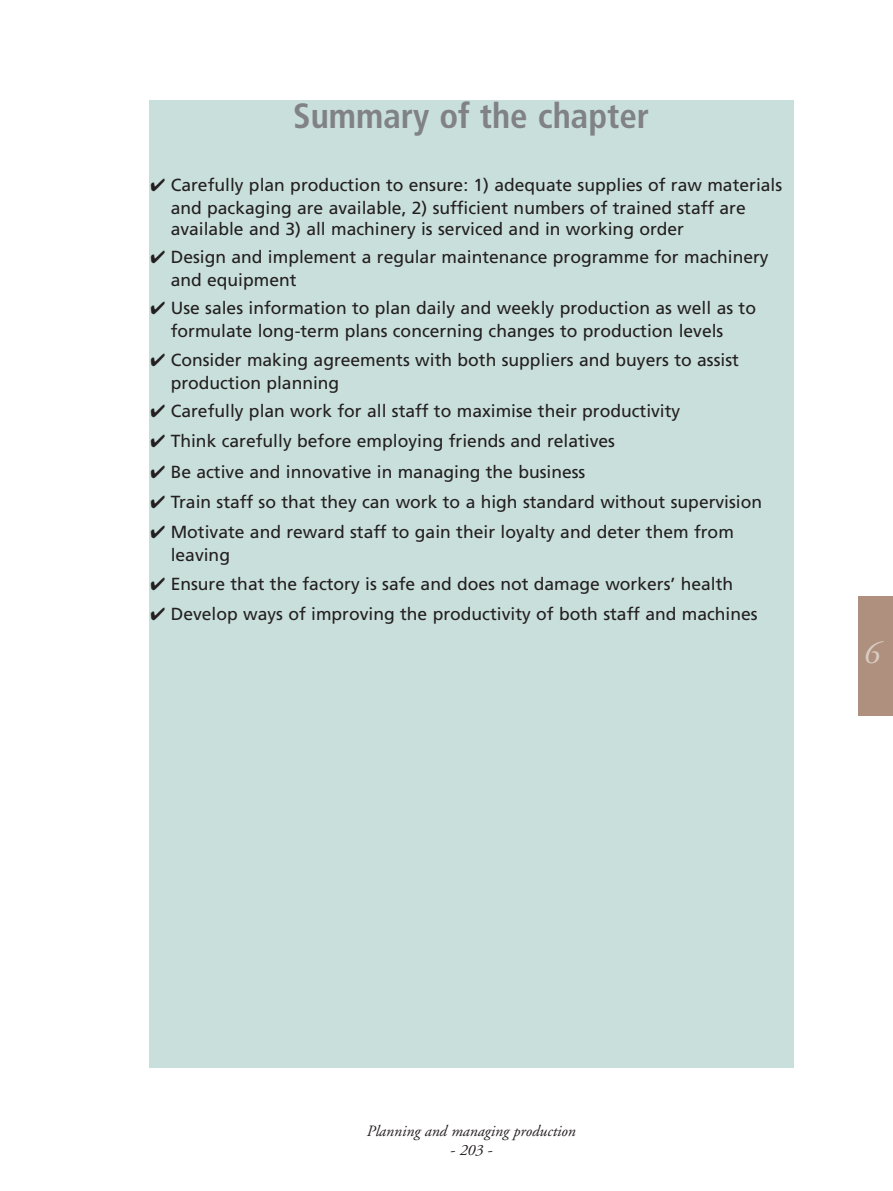
<style>
.page{position:relative;width:893px;height:1191px;background:#fff}
.page>*{position:absolute;margin:0;border:0;box-sizing:border-box;transform-origin:0 0}
.t1{font:700 condensed 35px "Frutiger";color:#808285}
.t2{font:italic 31.5px "Adobe Garamond";color:#daccc3}
.t3{font:17.5px/22.9px "Frutiger";color:#231f20}
.t4{font:italic 15.75px "Adobe Garamond";color:#231f20}
</style>
<div class="page">
<div style="left:858px;top:596px;width:35px;height:119px;background:#af907f"></div>
<div style="left:149px;top:100px;width:645px;height:967px;background:#c9dfdb"></div>
<h1 class="t1" style="left:293px;top:102px;width:357px">Summary of the chapter</h1>
<p class="t3" style="left:171px;top:174px;width:613px;text-indent:-20px">✔ Carefully plan production to ensure: 1) adequate supplies of raw materials and packaging are available, 2) sufficient numbers of trained staff are</p>
<p class="t3" style="left:171px;top:218px;width:515px">available and 3) all machinery is serviced and in working order</p>
<p class="t3" style="left:171px;top:247px;width:599px;text-indent:-20px">✔ Design and implement a regular maintenance programme for machinery and equipment</p>
<p class="t3" style="left:171px;top:298px;width:587px;text-indent:-20px">✔ Use sales information to plan daily and weekly production as well as to formulate long-term plans concerning changes to production levels</p>
<p class="t3" style="left:171px;top:349px;width:570px;text-indent:-20px">✔ Consider making agreements with both suppliers and buyers to assist production planning</p>
<p class="t3" style="left:151px;top:401px;width:531px">✔ Carefully plan work for all staff to maximise their productivity</p>
<p class="t3" style="left:151px;top:431px;width:466px">✔ Think carefully before employing friends and relatives</p>
<p class="t3" style="left:151px;top:461px;width:436px">✔ Be active and innovative in managing the business</p>
<p class="t3" style="left:151px;top:492px;width:613px">✔ Train staff so that they can work to a high standard without supervision</p>
<p class="t3" style="left:171px;top:522px;width:565px;text-indent:-20px">✔ Motivate and reward staff to gain their loyalty and deter them from leaving</p>
<p class="t3" style="left:151px;top:573px;width:584px">✔ Ensure that the factory is safe and does not damage workers’ health</p>
<p class="t3" style="left:151px;top:603px;width:609px">✔ Develop ways of improving the productivity of both staff and machines</p>
<h2 class="t2" style="left:862px;top:640px;width:17px">6</h2>
<p class="t4" style="left:366px;top:1124px;width:210px">Planning and managing production</p>
<p class="t4" style="left:450px;top:1143px;width:44px">- 203 -</p>
</div>
